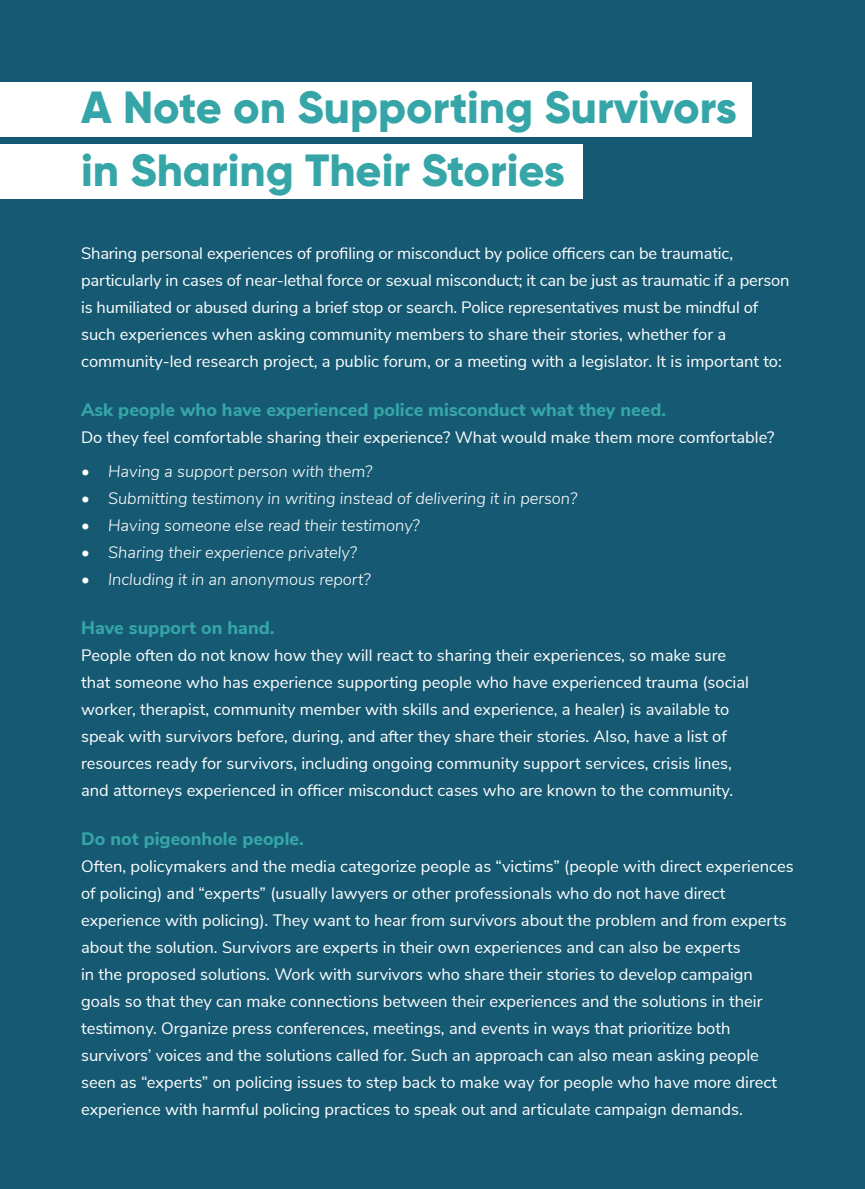
<style>
.page{position:relative;width:865px;height:1189px;background:#fff}
.page>*{position:absolute;margin:0;border:0;box-sizing:border-box;transform-origin:0 0}
.Sub_Title_Striped{font:800 45px "Gilroy";color:#35a5a7}
.Sub_Recommendation{font:800 18px "Nunito Sans";color:#35a5a7}
.Body_Copy{font:16.5px/27px "Nunito Sans";color:#fff}
.t1{font:italic 300 16.5px "Nunito Sans";color:#fff}
</style>
<div class="page">
<div style="left:0;top:0;width:864px;height:1188px;background:#165972"></div>
<div style="left:0;top:82px;width:751px;height:54px;background:#fff"></div>
<div style="left:0;top:145px;width:583px;height:54px;background:#fff"></div>
<p class="Sub_Title_Striped" style="left:81px;top:78px;width:656px">A Note on Supporting Survivors</p>
<p class="Sub_Title_Striped" style="left:81px;top:141px;width:485px">in Sharing Their Stories</p>
<p class="Body_Copy" style="left:81px;top:238px;width:709px">Sharing personal experiences of profiling or misconduct by police officers can be traumatic, particularly in cases of near-lethal force or sexual misconduct; it can be just as traumatic if a person is humiliated or abused during a brief stop or search. Police representatives must be mindful of such experiences when asking community members to share their stories, whether for a community-led research project, a public forum, or a meeting with a legislator. It is important to:</p>
<p class="Sub_Recommendation" style="left:81px;top:396px;width:586px">Ask people who have experienced police misconduct what they need.</p>
<p class="Body_Copy" style="left:81px;top:422px;width:694px">Do they feel comfortable sharing their experience? What would make them more comfortable?</p>
<p class="t1" style="left:81px;top:459px;width:293px">• Having a support person with them?</p>
<p class="t1" style="left:81px;top:486px;width:497px">• Submitting testimony in writing instead of delivering it in person?</p>
<p class="t1" style="left:81px;top:513px;width:340px">• Having someone else read their testimony?</p>
<p class="t1" style="left:81px;top:540px;width:277px">• Sharing their experience privately?</p>
<p class="t1" style="left:81px;top:567px;width:291px">• Including it in an anonymous report?</p>
<p class="Sub_Recommendation" style="left:81px;top:614px;width:195px">Have support on hand.</p>
<p class="Body_Copy" style="left:81px;top:640px;width:669px">People often do not know how they will react to sharing their experiences, so make sure that someone who has experience supporting people who have experienced trauma (social worker, therapist, community member with skills and experience, a healer) is available to speak with survivors before, during, and after they share their stories. Also, have a list of resources ready for survivors, including ongoing community support services, crisis lines, and attorneys experienced in officer misconduct cases who are known to the community.</p>
<p class="Sub_Recommendation" style="left:81px;top:824px;width:224px">Do not pigeonhole people.</p>
<p class="Body_Copy" style="left:81px;top:851px;width:713px">Often, policymakers and the media categorize people as “victims” (people with direct experiences of policing) and “experts” (usually lawyers or other professionals who do not have direct experience with policing). They want to hear from survivors about the problem and from experts about the solution. Survivors are experts in their own experiences and can also be experts<br>in the proposed solutions. Work with survivors who share their stories to develop campaign goals so that they can make connections between their experiences and the solutions in their testimony. Organize press conferences, meetings, and events in ways that prioritize both survivors’ voices and the solutions called for. Such an approach can also mean asking people seen as “experts” on policing issues to step back to make way for people who have more direct experience with harmful policing practices to speak out and articulate campaign demands.</p>
</div>
